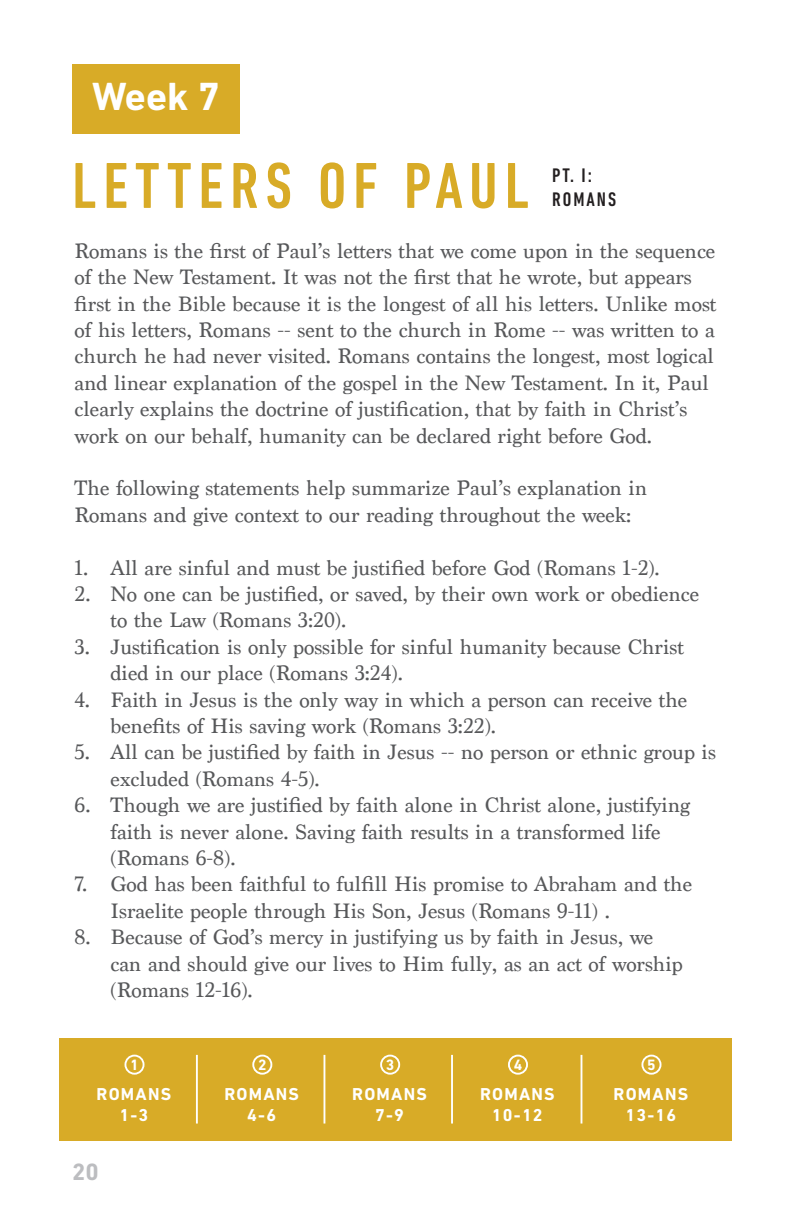
<style>
.page{position:relative;width:792px;height:1224px;background:#fff}
.page>*{position:absolute;margin:0;border:0;box-sizing:border-box;transform-origin:0 0}
.t1{font:500 condensed 66px "DIN Next LT Pro";letter-spacing:.1em;color:#d8ab27}
.t2{font:700 40px "DIN Next LT Pro";color:#fff}
.t3{font:700 24px "DIN Next LT Pro";color:#bcbdc0}
.t4{font:22px/26.4px "Marion";color:#57585a}
.t5{font:500 condensed 20px/24px "DIN Next LT Pro";letter-spacing:.1em;color:#231f20}
.t6{font:700 17.6px/20.8px "DIN Next LT Pro";letter-spacing:.07em;color:#fff;text-align:center}
.t7{font:700 15.2px "DIN Next LT Pro";color:#fff}
</style>
<div class="page">
<div style="left:59px;top:1039px;width:673px;height:102px;background:#d8ab27"></div>
<div style="left:124px;top:1055px;width:21px;height:20px;border:2px solid #fff;border-radius:50%"></div>
<div style="left:508px;top:1055px;width:20px;height:20px;border:2px solid #fff;border-radius:50%"></div>
<div style="left:380px;top:1055px;width:20px;height:20px;border:2px solid #fff;border-radius:50%"></div>
<div style="left:252px;top:1055px;width:20px;height:20px;border:2px solid #fff;border-radius:50%"></div>
<div style="left:641px;top:1055px;width:20px;height:20px;border:2px solid #fff;border-radius:50%"></div>
<hr style="left:196px;top:1055px;width:2px;height:69px;background:#fff">
<hr style="left:324px;top:1055px;width:1px;height:69px;background:#fff">
<hr style="left:451px;top:1055px;width:2px;height:69px;background:#fff">
<hr style="left:581px;top:1055px;width:1px;height:69px;background:#fff">
<div style="left:72px;top:64px;width:167px;height:69px;background:#d8ab27"></div>
<h2 class="t2" style="left:92px;top:73px;width:129px">Week 7</h2>
<h1 class="t1" style="left:72px;top:148px;width:459px">LETTERS OF PAUL</h1>
<p class="t4" style="left:75px;top:238px;width:643px">Romans is the first of Paul’s letters that we come upon in the sequence of the New Testament. It was not the first that he wrote, but appears first in the Bible because it is the longest of all his letters. Unlike most of his letters, Romans -- sent to the church in Rome -- was written to a church he had never visited. Romans contains the longest, most logical and linear explanation of the gospel in the New Testament. In it, Paul clearly explains the doctrine of justification, that by faith in Christ’s work on our behalf, humanity can be declared right before God.</p>
<p class="t4" style="left:75px;top:475px;width:574px">The following statements help summarize Paul’s explanation in<br>Romans and give context to our reading throughout the week:</p>
<p class="t4" style="left:75px;top:555px;width:587px">1. All are sinful and must be justified before God (Romans 1-2).</p>
<p class="t4" style="left:111px;top:581px;width:590px;text-indent:-36px">2. No one can be justified, or saved, by their own work or obedience to the Law (Romans 3:20).</p>
<p class="t4" style="left:111px;top:634px;width:575px;text-indent:-36px">3. Justification is only possible for sinful humanity because Christ died in our place (Romans 3:24).</p>
<p class="t4" style="left:111px;top:687px;width:578px;text-indent:-36px">4. Faith in Jesus is the only way in which a person can receive the benefits of His saving work (Romans 3:22).</p>
<p class="t4" style="left:111px;top:739px;width:607px;text-indent:-36px">5. All can be justified by faith in Jesus -- no person or ethnic group is excluded (Romans 4-5).</p>
<p class="t4" style="left:111px;top:792px;width:581px;text-indent:-36px">6. Though we are justified by faith alone in Christ alone, justifying faith is never alone. Saving faith results in a transformed life (Romans 6-8).</p>
<p class="t4" style="left:111px;top:871px;width:583px;text-indent:-36px">7. God has been faithful to fulfill His promise to Abraham and the<br>Israelite people through His Son, Jesus (Romans 9-11) .</p>
<p class="t4" style="left:111px;top:924px;width:574px;text-indent:-36px">8. Because of God’s mercy in justifying us by faith in Jesus, we can and should give our lives to Him fully, as an act of worship (Romans 12-16).</p>
<p class="t5" style="left:552px;top:163px;width:66px">PT. I:<br>ROMANS</p>
<p class="t7" style="left:130px;top:1056px;width:10px">1</p>
<p class="t6" style="left:97px;top:1084px;width:76px">ROMANS<br>1-3</p>
<p class="t3" style="left:72px;top:1158px;width:28px">20</p>
<p class="t7" style="left:258px;top:1056px;width:10px">2</p>
<p class="t6" style="left:224px;top:1084px;width:76px">ROMANS<br>4-6</p>
<p class="t7" style="left:386px;top:1056px;width:10px">3</p>
<p class="t6" style="left:352px;top:1084px;width:76px">ROMANS<br>7-9</p>
<p class="t7" style="left:514px;top:1056px;width:10px">4</p>
<p class="t6" style="left:480px;top:1084px;width:76px">ROMANS<br>10-12</p>
<p class="t7" style="left:647px;top:1056px;width:10px">5</p>
<p class="t6" style="left:614px;top:1084px;width:76px">ROMANS<br>13-16</p>
</div>
